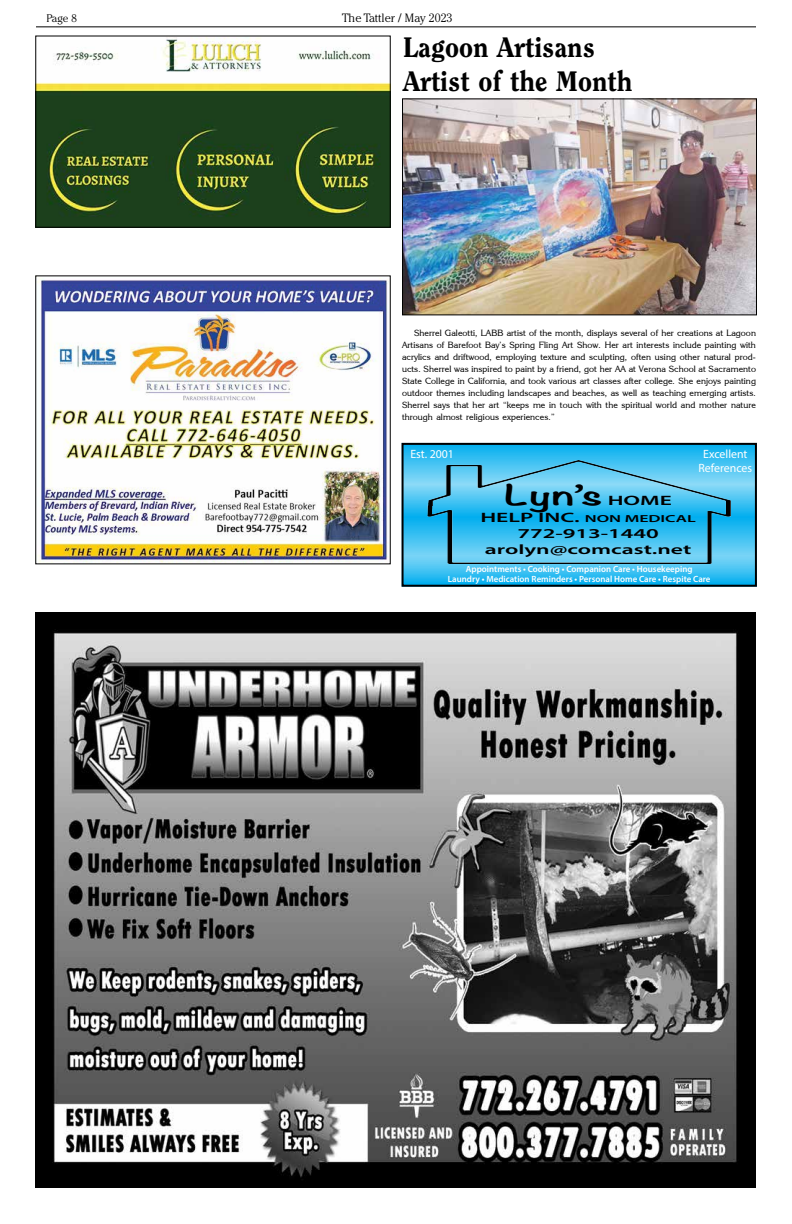
<style>
.page{position:relative;width:792px;height:1224px;background:#fff}
.page>*{position:absolute;margin:0;border:0;box-sizing:border-box;transform-origin:0 0}
.t1{font:800 28px/33.7px "Clearface Std";color:#000}
.t2{font:700 25px "Noteworthy";color:#000;scale:1.73 1}
.t3{font:600 13.6px/16.3px "Myriad Pro";color:#000;text-align:center;scale:1.73 1}
.t4{font:12px/14.4px "Myriad Pro";color:#fff;text-align:center}
.t5{font:300 12px "Cheltenham Std";color:#000}
.t6{font:300 11px "Cheltenham Std";color:#000}
.t7{font:600 10.2px "Myriad Pro";color:#000;scale:1.73 1}
.t8{font:9px/12px "ITC Korinna Normal";color:#000;text-align:justify}
.t9{font:600 9px/10.8px "Myriad Pro";color:#fff;text-align:center}
.s1{font-family:"Myriad Pro";font-weight:600;font-size:13.6px}
.s2{font-size:13.6px}
</style>
<div class="page">
<hr style="left:36px;top:26px;width:720px;height:1px;background:#000">
<img style="left:404px;top:100px;width:351px;height:213px">
<div style="left:402px;top:98px;width:355px;height:217px;border:1px solid #000"></div>
<img style="left:35px;top:612px;width:720px;height:576px">
<img style="left:37px;top:278px;width:352px;height:284px">
<img style="left:37px;top:38px;width:352px;height:188px">
<div style="left:35px;top:36px;width:356px;height:192px;border:1px solid #000"></div>
<svg style="left:405px;top:446px;width:349px;height:138px;background:#33bbed"></svg>
<div style="left:402px;top:443px;width:355px;height:144px;border:2px solid #000"></div>
<img style="left:428px;top:460px;width:303px;height:103px">
<p class="t6" style="left:47px;top:12px;width:32px">Page 8</p>
<h3 class="t5" style="left:342px;top:11px;width:112px">The Tattler / May 2023</h3>
<h1 class="t1" style="left:403px;top:30px;width:231px">Lagoon Artisans<br>Artist of the Month</h1>
<p class="t8" style="left:402px;top:327px;width:356px;text-indent:12px">Sherrel Galeotti, LABB artist of the month, displays several of her creations at Lagoon Artisans of Barefoot Bay’s Spring Fling Art Show. Her art interests include painting with acrylics and driftwood, employing texture and sculpting, often using other natural prod&shy;ucts. Sherrel was inspired to paint by a friend, got her AA at Verona School at Sacramento State College in California, and took various art classes after college. She enjoys painting outdoor themes including landscapes and beaches, as well as teaching emerging artists.<br>Sherrel says that her art “keeps me in touch with the spiritual world and mother nature through almost religious experiences.”</p>
<h3 class="t4" style="left:410px;top:446px;width:45px">Est. 2001</h3>
<h3 class="t4" style="left:699px;top:446px;width:55px">Excellent<br>References</h3>
<h2 class="t2" style="left:504px;top:473px;width:98px">Lyn’s <span class="s1">HOME</span></h2>
<p class="t7" style="left:480px;top:512px;width:126px"><span class="s2">HELP INC.</span> NON MEDICAL</p>
<h3 class="t3" style="left:485px;top:525px;width:121px">772-913-1440 arolyn@comcast.net</h3>
<p class="t9" style="left:448px;top:563px;width:264px">Appointments • Cooking • Companion Care • Housekeeping<br>Laundry • Medication Reminders • Personal Home Care • Respite Care</p>
</div>
